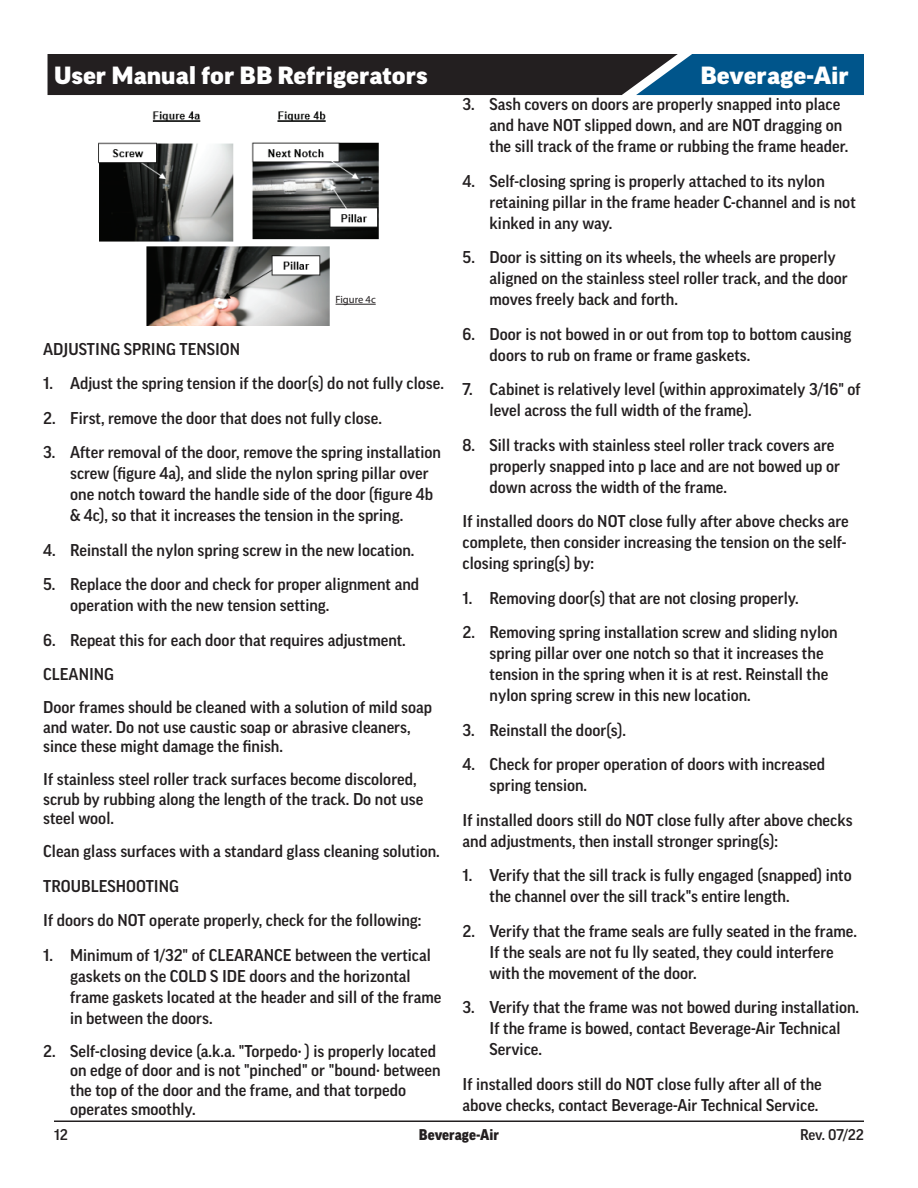
<style>
.page{position:relative;width:918px;height:1188px;background:#fff}
.page>*{position:absolute;margin:0;border:0;box-sizing:border-box;transform-origin:0 0}
.t1{font:900 expanded 24px "Good Pro";color:#fff}
.Body_-_Text{font:500 16.5px/21px "Good Pro";color:#231f20}
.t2{font:900 15px "Good Pro";color:#231f20}
.t3{font:500 15px "Good Pro";color:#231f20}
.t4{font:10.65px "Myriad Pro";color:#231f20}
</style>
<div class="page">
<svg style="left:48px;top:54px;width:816px;height:41px;background:#1e2f3d"></svg>
<hr style="left:54px;top:1120px;width:810px;height:2px;background:#231f20">
<img style="left:98px;top:111px;width:281px;height:215px">
<hr style="left:336px;top:304px;width:40px;height:1px;background:#231f20">
<h1 class="t1" style="left:54px;top:62px;width:375px">User Manual for BB Refrigerators</h1>
<h1 class="t1" style="left:700px;top:62px;width:150px">Beverage-Air</h1>
<p class="t4" style="left:336px;top:293px;width:42px">Figure 4c</p>
<p class="Body_-_Text" style="left:43px;top:338px;width:199px">ADJUSTING SPRING TENSION</p>
<p class="Body_-_Text" style="left:43px;top:373px;width:402px">1. Adjust the spring tension if the door(s) do not fully close.</p>
<p class="Body_-_Text" style="left:43px;top:407px;width:340px">2. First, remove the door that does not fully close.</p>
<p class="Body_-_Text" style="left:70px;top:442px;width:372px;text-indent:-27px">3. After removal of the door, remove the spring installation screw (figure 4a), and slide the nylon spring pillar over one notch toward the handle side of the door (figure 4b &amp; 4c), so that it increases the tension in the spring.</p>
<p class="Body_-_Text" style="left:43px;top:539px;width:373px">4. Reinstall the nylon spring screw in the new location.</p>
<p class="Body_-_Text" style="left:70px;top:574px;width:351px;text-indent:-27px">5. Replace the door and check for proper alignment and operation with the new tension setting.</p>
<p class="Body_-_Text" style="left:43px;top:629px;width:364px">6. Repeat this for each door that requires adjustment.</p>
<p class="Body_-_Text" style="left:43px;top:664px;width:72px">CLEANING</p>
<p class="Body_-_Text" style="left:43px;top:697px;width:390px;line-height:19.5px">Door frames should be cleaned with a solution of mild soap and water. Do not use caustic soap or abrasive cleaners, since these might damage the finish.</p>
<p class="Body_-_Text" style="left:43px;top:769px;width:382px;line-height:19.5px">If stainless steel roller track surfaces become discolored, scrub by rubbing along the length of the track. Do not use steel wool.</p>
<p class="Body_-_Text" style="left:43px;top:841px;width:398px">Clean glass surfaces with a standard glass cleaning solution.</p>
<p class="Body_-_Text" style="left:43px;top:875px;width:137px">TROUBLESHOOTING</p>
<p class="Body_-_Text" style="left:43px;top:910px;width:380px">If doors do NOT operate properly, check for the following:</p>
<p class="Body_-_Text" style="left:70px;top:944px;width:373px;text-indent:-27px">1. Minimum of 1/32" of CLEARANCE between the vertical gaskets on the COLD S IDE doors and the horizontal frame gaskets located at the header and sill of the frame in between the doors.</p>
<p class="Body_-_Text" style="left:70px;top:1041px;width:372px;line-height:19.5px;text-indent:-27px">2. Self-closing device (a.k.a. "Torpedo· ) is properly located on edge of door and is not "pinched" or "bound· between the top of the door and the frame, and that torpedo operates smoothly.</p>
<p class="Body_-_Text" style="left:490px;top:94px;width:360px;text-indent:-27px">3. Sash covers on doors are properly snapped into place and have NOT slipped down, and are NOT dragging on the sill track of the frame or rubbing the frame header.</p>
<p class="Body_-_Text" style="left:490px;top:170px;width:368px;text-indent:-27px">4. Self-closing spring is properly attached to its nylon retaining pillar in the frame header C-channel and is not kinked in any way.</p>
<p class="Body_-_Text" style="left:490px;top:247px;width:360px;text-indent:-27px">5. Door is sitting on its wheels, the wheels are properly aligned on the stainless steel roller track, and the door moves freely back and forth.</p>
<p class="Body_-_Text" style="left:490px;top:323px;width:363px;text-indent:-27px">6. Door is not bowed in or out from top to bottom causing doors to rub on frame or frame gaskets.</p>
<p class="Body_-_Text" style="left:490px;top:379px;width:373px;text-indent:-27px">7. Cabinet is relatively level (within approximately 3/16" of level across the full width of the frame).</p>
<p class="Body_-_Text" style="left:490px;top:434px;width:352px;text-indent:-27px">8. Sill tracks with stainless steel roller track covers are properly snapped into p lace and are not bowed up or down across the width of the frame.</p>
<p class="Body_-_Text" style="left:463px;top:511px;width:388px">If installed doors do NOT close fully after above checks are complete, then consider increasing the tension on the self&shy;closing spring(s) by:</p>
<p class="Body_-_Text" style="left:463px;top:587px;width:338px">1. Removing door(s) that are not closing properly.</p>
<p class="Body_-_Text" style="left:490px;top:622px;width:350px;text-indent:-27px">2. Removing spring installation screw and sliding nylon spring pillar over one notch so that it increases the tension in the spring when it is at rest. Reinstall the nylon spring screw in this new location.</p>
<p class="Body_-_Text" style="left:463px;top:719px;width:165px">3. Reinstall the door(s).</p>
<p class="Body_-_Text" style="left:490px;top:754px;width:337px;text-indent:-27px">4. Check for proper operation of doors with increased spring tension.</p>
<p class="Body_-_Text" style="left:463px;top:809px;width:392px">If installed doors still do NOT close fully after above checks and adjustments, then install stronger spring(s):</p>
<p class="Body_-_Text" style="left:490px;top:865px;width:364px;text-indent:-27px">1. Verify that the sill track is fully engaged (snapped) into the channel over the sill track"s entire length.</p>
<p class="Body_-_Text" style="left:490px;top:920px;width:369px;text-indent:-27px">2. Verify that the frame seals are fully seated in the frame.<br>If the seals are not fu lly seated, they could interfere with the movement of the door.</p>
<p class="Body_-_Text" style="left:490px;top:997px;width:371px;text-indent:-27px">3. Verify that the frame was not bowed during installation.<br>If the frame is bowed, contact Beverage-Air Technical<br>Service.</p>
<p class="Body_-_Text" style="left:463px;top:1073px;width:361px">If installed doors still do NOT close fully after all of the above checks, contact Beverage-Air Technical Service.</p>
<p class="t3" style="left:54px;top:1127px;width:15px">12</p>
<p class="t2" style="left:419px;top:1127px;width:82px">Beverage-Air</p>
<p class="t3" style="left:800px;top:1127px;width:65px">Rev. 07/22</p>
</div>
